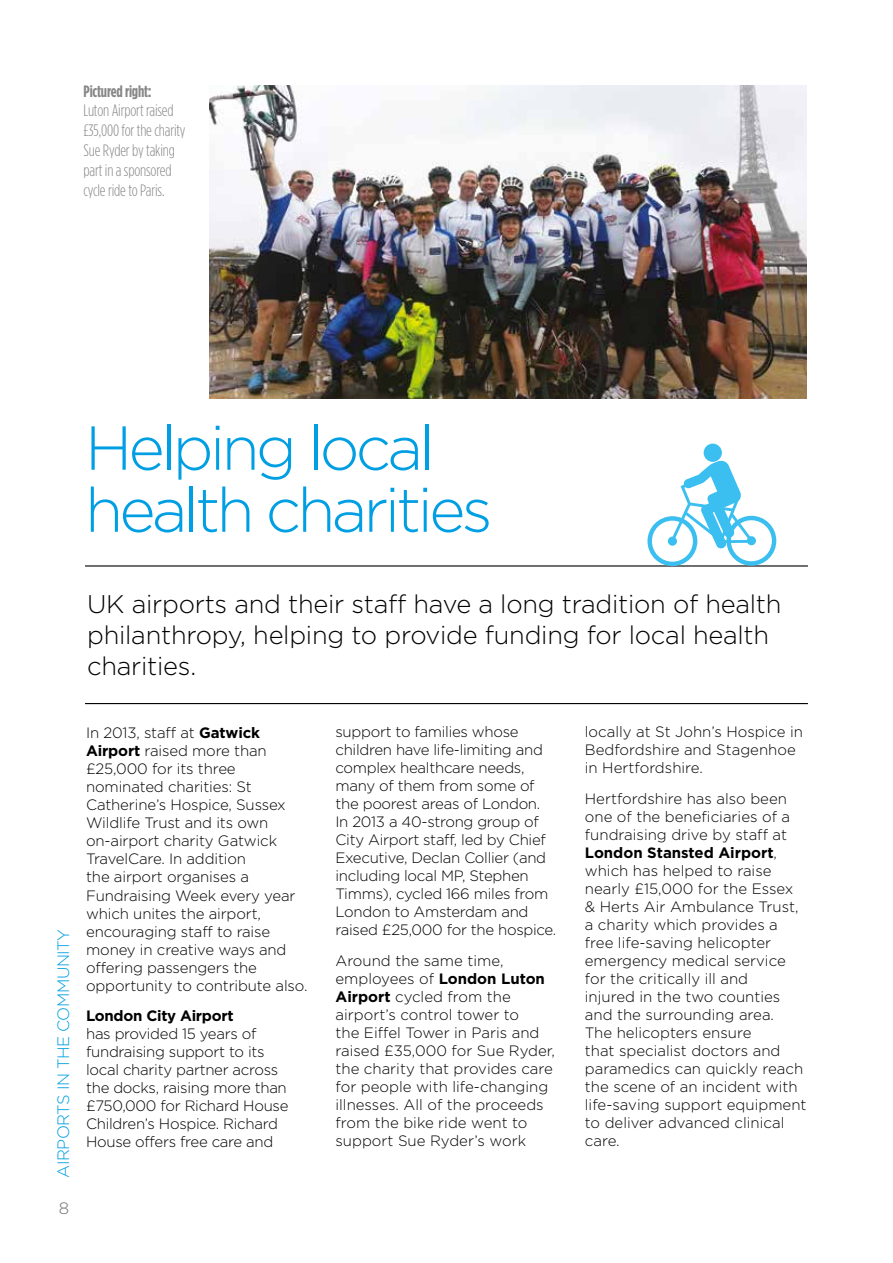
<style>
.page{position:relative;width:893px;height:1263px;background:#fff}
.page>*{position:absolute;margin:0;border:0;box-sizing:border-box;transform-origin:0 0}
.t1{font:300 61.95px/61.9px "Gotham";letter-spacing:-.06em;color:#009fe3}
.t2{font:300 25.5px/30.6px "Gotham";letter-spacing:-.01em;color:#000}
.t3{font:300 16.5px/19.8px "Gotham Condensed";letter-spacing:-.01em;color:#878787}
.t4{font:300 16.5px "Gotham";letter-spacing:-.03em;color:#009fe3}
.t5{font:700 16.5px "Gotham Condensed";letter-spacing:-.01em;color:#878787}
.t6{font:300 16.5px "Gotham";color:#706f6f}
.t7{font:300 15px/18px "Gotham";letter-spacing:-.01em;color:#000}
.t8{font:700 15px "Gotham";letter-spacing:-.02em;color:#000}
.s1{font-weight:700}
</style>
<div class="page">
<hr style="left:85px;top:565px;width:723px;height:1px;background:#000">
<hr style="left:85px;top:703px;width:723px;height:1px;background:#000">
<img style="left:209px;top:85px;width:598px;height:314px">
<svg style="left:647px;top:460px;width:129px;height:106px"></svg>
<div style="left:704px;top:444px;width:18px;height:18px;background:#3abff0;border-radius:50%"></div>
<p class="t5" style="left:83px;top:82px;width:70px">Pictured right:</p>
<p class="t3" style="left:83px;top:101px;width:104px">Luton Airport raised £35,000 for the charity<br>Sue Ryder by taking part in a sponsored cycle ride to Paris.</p>
<h1 class="t1" style="left:85px;top:416px;width:409px">Helping local health charities</h1>
<h2 class="t2" style="left:87px;top:589px;width:696px">UK airports and their staff have a long tradition of health philanthropy, helping to provide funding for local health charities.</h2>
<p class="t4" style="left:54px;top:1178px;width:251px;rotate:-90deg">AIRPORTS IN THE COMMUNITY</p>
<p class="t6" style="left:59px;top:1199px;width:12px">8</p>
<p class="t7" style="left:86px;top:724px;width:223px">In 2013, staff at <span class="s1">Gatwick<br>Airport</span> raised more than £25,000 for its three nominated charities: St<br>Catherine’s Hospice, Sussex<br>Wildlife Trust and its own on-airport charity Gatwick<br>TravelCare. In addition<br>the airport organises a<br>Fundraising Week every year which unites the airport, encouraging staff to raise money in creative ways and offering passengers the opportunity to contribute also.</p>
<p class="t8" style="left:86px;top:1007px;width:149px">London City Airport</p>
<p class="t7" style="left:86px;top:1025px;width:204px">has provided 15 years of fundraising support to its local charity partner across the docks, raising more than £750,000 for Richard House<br>Children’s Hospice. Richard<br>House offers free care and</p>
<p class="t7" style="left:335px;top:723px;width:222px">support to families whose children have life-limiting and complex healthcare needs, many of them from some of the poorest areas of London.<br>In 2013 a 40-strong group of<br>City Airport staff, led by Chief<br>Executive, Declan Collier (and including local MP, Stephen<br>Timms), cycled 166 miles from<br>London to Amsterdam and raised £25,000 for the hospice.</p>
<p class="t7" style="left:335px;top:952px;width:221px">Around the same time, employees of <span class="s1">London Luton<br>Airport</span> cycled from the airport’s control tower to<br>the Eiffel Tower in Paris and raised £35,000 for Sue Ryder, the charity that provides care for people with life-changing illnesses. All of the proceeds from the bike ride went to support Sue Ryder’s work</p>
<p class="t7" style="left:585px;top:723px;width:220px">locally at St John’s Hospice in<br>Bedfordshire and Stagenhoe in Hertfordshire.</p>
<p class="t7" style="left:585px;top:790px;width:223px">Hertfordshire has also been one of the beneficiaries of a fundraising drive by staff at<br><span class="s1">London Stansted Airport</span>, which has helped to raise nearly £15,000 for the Essex &amp; Herts Air Ambulance Trust, a charity which provides a free life-saving helicopter emergency medical service for the critically ill and<br>injured in the two counties and the surrounding area.<br>The helicopters ensure<br>that specialist doctors and paramedics can quickly reach the scene of an incident with life-saving support equipment to deliver advanced clinical care.</p>
</div>
